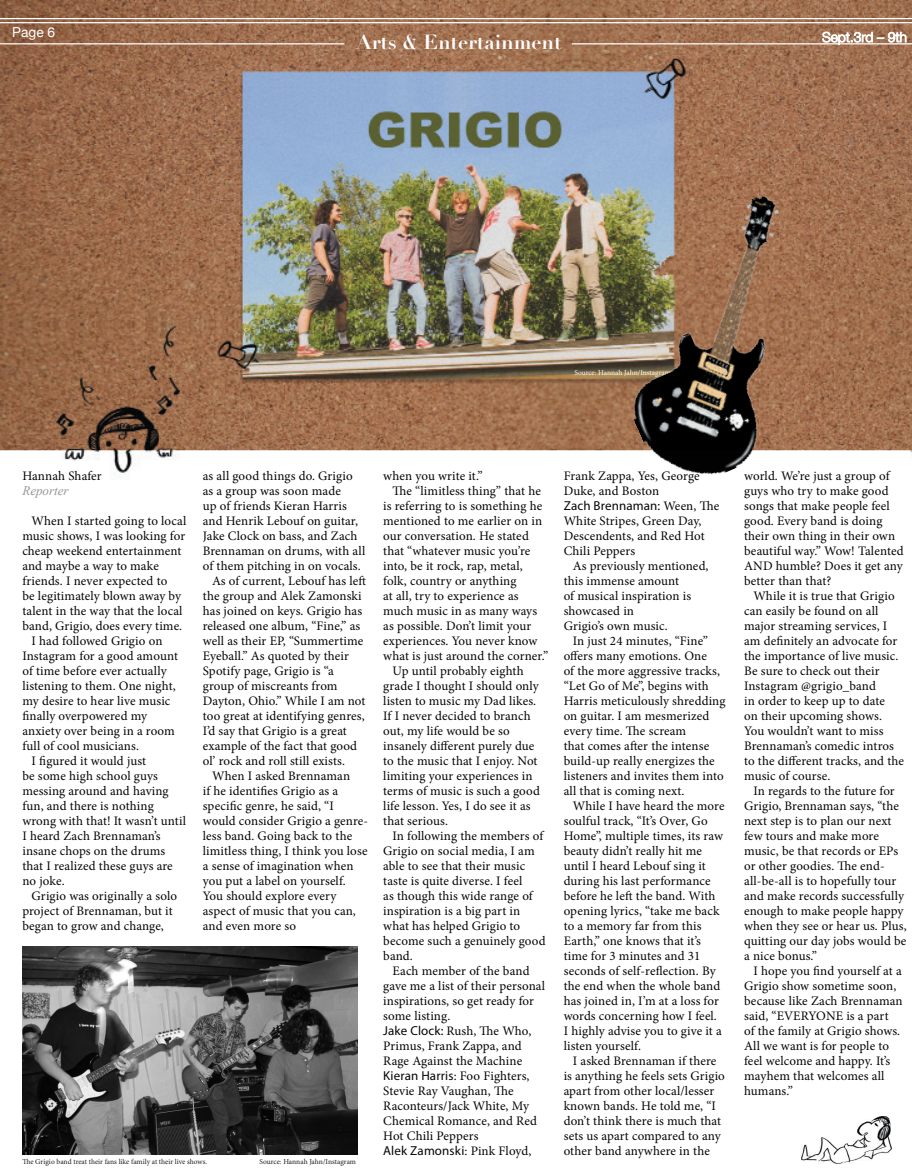
<style>
.page{position:relative;width:912px;height:1170px;background:#fff}
.page>*{position:absolute;margin:0;border:0;box-sizing:border-box;transform-origin:0 0}
.t1{font:700 20px "Didot";color:#fff}
.t2{font:13.75px "Helvetica Neue";color:#fff}
.t3{font:13px/15px "Minion Pro";letter-spacing:.005em;color:#040503}
.t4{font:13px "Myriad Pro";letter-spacing:.01em;color:#040503}
.t5{font:italic 13px "Times New Roman";color:#939598}
.t6{font:7.5px "Minion Pro";color:#231f20}
.t7{font:7.5px "Minion Pro";letter-spacing:-.005em;color:#fefaf8}
.s1{font-family:"Myriad Pro"}
.s2{font-family:"Minion Pro"}
</style>
<div class="page">
<img style="left:0;top:0;width:911px;height:479px">
<hr style="left:0;top:22px;width:911px;height:1px;background:#fff">
<hr style="left:0;top:18px;width:911px;height:1px;background:#fff">
<hr style="left:0;top:43px;width:344px;height:1px;background:#fff">
<hr style="left:571px;top:43px;width:340px;height:1px;background:#fff">
<img style="left:22px;top:946px;width:335px;height:208px">
<img style="left:571px;top:191px;width:294px;height:288px">
<img style="left:801px;top:1116px;width:90px;height:47px">
<svg style="left:821px;top:31px;width:91px;height:14px"></svg>
<p class="t2" style="left:12px;top:22px;width:44px">Page 6</p>
<p class="t1" style="left:356px;top:30px;width:206px">Arts &amp; Entertainment</p>
<p class="t7" style="left:574px;top:368px;width:98px">Source: Hannah Jahn/Instagram</p>
<p class="t3" style="left:22px;top:468px;width:81px">Hannah Shafer</p>
<p class="t5" style="left:22px;top:482px;width:48px">Reporter</p>
<p class="t3" style="left:22px;top:514px;width:165px;text-indent:9px">When I started going to local music shows, I was looking for cheap weekend entertainment and maybe a way to make friends. I never expected to<br>be legitimately blown away by talent in the way that the local band, Grigio, does every time.</p>
<p class="t3" style="left:22px;top:634px;width:157px;text-indent:9px">I had followed Grigio on<br>Instagram for a good amount of time before ever actually listening to them. One night, my desire to hear live music finally overpowered my anxiety over being in a room full of cool musicians.</p>
<p class="t3" style="left:22px;top:754px;width:165px;text-indent:9px">I figured it would just<br>be some high school guys messing around and having fun, and there is nothing wrong with that! It wasn’t until<br>I heard Zach Brennaman’s insane chops on the drums that I realized these guys are no joke.</p>
<p class="t3" style="left:22px;top:889px;width:156px;text-indent:9px">Grigio was originally a solo project of Brennaman, but it began to grow and change,</p>
<p class="t3" style="left:203px;top:468px;width:164px">as all good things do. Grigio as a group was soon made<br>up of friends Kieran Harris and Henrik Lebouf on guitar,<br>Jake Clock on bass, and Zach<br>Brennaman on drums, with all of them pitching in on vocals.</p>
<p class="t3" style="left:203px;top:573px;width:165px;text-indent:9px">As of current, Lebouf has left the group and Alek Zamonski has joined on keys. Grigio has released one album, “Fine,” as well as their EP, “Summertime<br>Eyeball.” As quoted by their<br>Spotify page, Grigio is “a group of miscreants from<br>Dayton, Ohio.” While I am not too great at identifying genres,<br>I’d say that Grigio is a great example of the fact that good ol’ rock and roll still exists.</p>
<p class="t3" style="left:203px;top:768px;width:167px;text-indent:9px">When I asked Brennaman<br>if he identifies Grigio as a specific genre, he said, “I would consider Grigio a genre&shy;less band. Going back to the limitless thing, I think you lose a sense of imagination when you put a label on yourself.<br>You should explore every aspect of music that you can, and even more so</p>
<p class="t6" style="left:22px;top:1157px;width:186px">The Grigio band treat their fans like family at their live shows.</p>
<p class="t6" style="left:259px;top:1157px;width:98px">Source: Hannah Jahn/Instagram</p>
<p class="t3" style="left:383px;top:468px;width:101px">when you write it.”</p>
<p class="t3" style="left:383px;top:483px;width:166px;text-indent:9px">The “limitless thing” that he is referring to is something he mentioned to me earlier on in our conversation. He stated that “whatever music you’re into, be it rock, rap, metal, folk, country or anything<br>at all, try to experience as much music in as many ways as possible. Don’t limit your experiences. You never know what is just around the corner.”</p>
<p class="t3" style="left:383px;top:663px;width:158px;text-indent:9px">Up until probably eighth grade I thought I should only listen to music my Dad likes.<br>If I never decided to branch out, my life would be so insanely different purely due to the music that I enjoy. Not limiting your experiences in terms of music is such a good life lesson. Yes, I do see it as that serious.</p>
<p class="t3" style="left:383px;top:828px;width:164px;text-indent:9px">In following the members of<br>Grigio on social media, I am able to see that their music taste is quite diverse. I feel<br>as though this wide range of inspiration is a big part in what has helped Grigio to become such a genuinely good band.</p>
<p class="t3" style="left:383px;top:963px;width:163px;text-indent:9px">Each member of the band gave me a list of their personal inspirations, so get ready for some listing.</p>
<p class="t3" style="left:383px;top:1023px;width:149px"><span class="s1">Jake Clock:</span> Rush, The Who,<br>Primus, Frank Zappa, and<br>Rage Against the Machine</p>
<p class="t3" style="left:383px;top:1068px;width:155px"><span class="s1">Kieran Harris</span>: Foo Fighters,<br>Stevie Ray Vaughan, The<br>Raconteurs/Jack White, My<br>Chemical Romance, and Red<br>Hot Chili Peppers</p>
<p class="t4" style="left:383px;top:1142px;width:150px">Alek Zamonski<span class="s2">: Pink Floyd,</span></p>
<p class="t3" style="left:563px;top:468px;width:137px">Frank Zappa, Yes, George<br>Duke, and Boston</p>
<p class="t3" style="left:563px;top:498px;width:157px"><span class="s1">Zach Brennaman:</span> Ween, The<br>White Stripes, Green Day,<br>Descendents, and Red Hot<br>Chili Peppers</p>
<p class="t3" style="left:563px;top:558px;width:146px;text-indent:9px">As previously mentioned, this immense amount<br>of musical inspiration is showcased in<br>Grigio’s own music.</p>
<p class="t3" style="left:563px;top:633px;width:163px;text-indent:9px">In just 24 minutes, “Fine” offers many emotions. One<br>of the more aggressive tracks, “Let Go of Me”, begins with<br>Harris meticulously shredding on guitar. I am mesmerized every time. The scream<br>that comes after the intense build-up really energizes the listeners and invites them into all that is coming next.</p>
<p class="t3" style="left:563px;top:798px;width:162px;text-indent:9px">While I have heard the more soulful track, “It’s Over, Go<br>Home”, multiple times, its raw beauty didn’t really hit me until I heard Lebouf sing it during his last performance before he left the band. With opening lyrics, “take me back to a memory far from this<br>Earth,” one knows that it’s time for 3 minutes and 31 seconds of self-reflection. By the end when the whole band has joined in, I’m at a loss for words concerning how I feel.<br>I highly advise you to give it a listen yourself.</p>
<p class="t3" style="left:563px;top:1053px;width:163px;text-indent:9px">I asked Brennaman if there is anything he feels sets Grigio apart from other local/lesser known bands. He told me, “I don’t think there is much that sets us apart compared to any other band anywhere in the</p>
<p class="t3" style="left:744px;top:468px;width:161px">world. We’re just a group of guys who try to make good songs that make people feel good. Every band is doing their own thing in their own beautiful way.” Wow! Talented<br>AND humble? Does it get any better than that?</p>
<p class="t3" style="left:744px;top:588px;width:161px;text-indent:9px">While it is true that Grigio can easily be found on all major streaming services, I am definitely an advocate for the importance of live music.<br>Be sure to check out their<br>Instagram @grigio_band<br>in order to keep up to date<br>on their upcoming shows.<br>You wouldn’t want to miss<br>Brennaman’s comedic intros to the different tracks, and the music of course.</p>
<p class="t3" style="left:744px;top:783px;width:164px;text-indent:9px">In regards to the future for<br>Grigio, Brennaman says, “the next step is to plan our next few tours and make more music, be that records or EPs or other goodies. The end&shy;all-be-all is to hopefully tour and make records successfully enough to make people happy when they see or hear us. Plus, quitting our day jobs would be a nice bonus.”</p>
<p class="t3" style="left:744px;top:963px;width:160px;text-indent:9px">I hope you find yourself at a<br>Grigio show sometime soon, because like Zach Brennaman said, “EVERYONE is a part<br>of the family at Grigio shows.<br>All we want is for people to feel welcome and happy. It’s mayhem that welcomes all humans.”</p>
</div>
